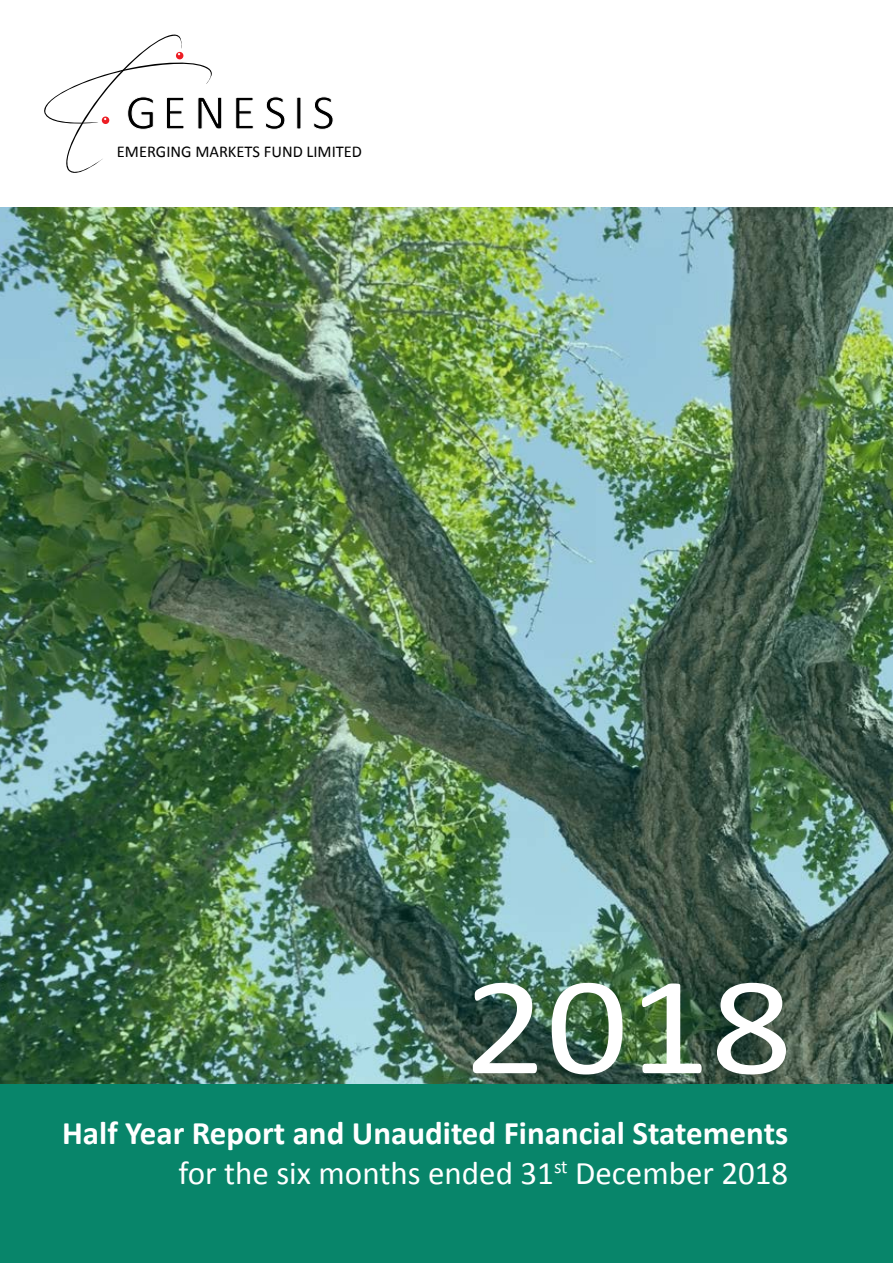
<style>
.page{position:relative;width:893px;height:1263px;background:#fff}
.page>*{position:absolute;margin:0;border:0;box-sizing:border-box;transform-origin:0 0}
.t1{font:141px "Calibri";color:#fff;scale:1.15 1}
.t2{font:700 33px/39.6px "Calibri";color:#fff;text-align:right}
.t3{font:16.5px "Calibri";color:#000}
.s1{font-weight:400}
</style>
<div class="page">
<svg style="left:44px;top:34px;width:178px;height:139px"></svg>
<svg style="left:235px;top:97px;width:19px;height:32px"></svg>
<svg style="left:265px;top:96px;width:20px;height:34px"></svg>
<svg style="left:296px;top:97px;width:5px;height:32px"></svg>
<svg style="left:313px;top:96px;width:20px;height:34px"></svg>
<img style="left:0;top:207px;width:893px;height:877px">
<div style="left:0;top:1084px;width:893px;height:179px;background:#08856a"></div>
<p class="t3" style="left:117px;top:141px;width:247px">EMERGING MARKETS FUND LIMITED</p>
<h1 class="t1" style="left:464px;top:937px;width:287px">2018</h1>
<p class="t2" style="left:62px;top:1113px;width:728px">Half Year Report and Unaudited Financial Statements <span class="s1">for the six months ended 31</span><sup>st</sup> <span class="s1">December 2018</span></p>
</div>
